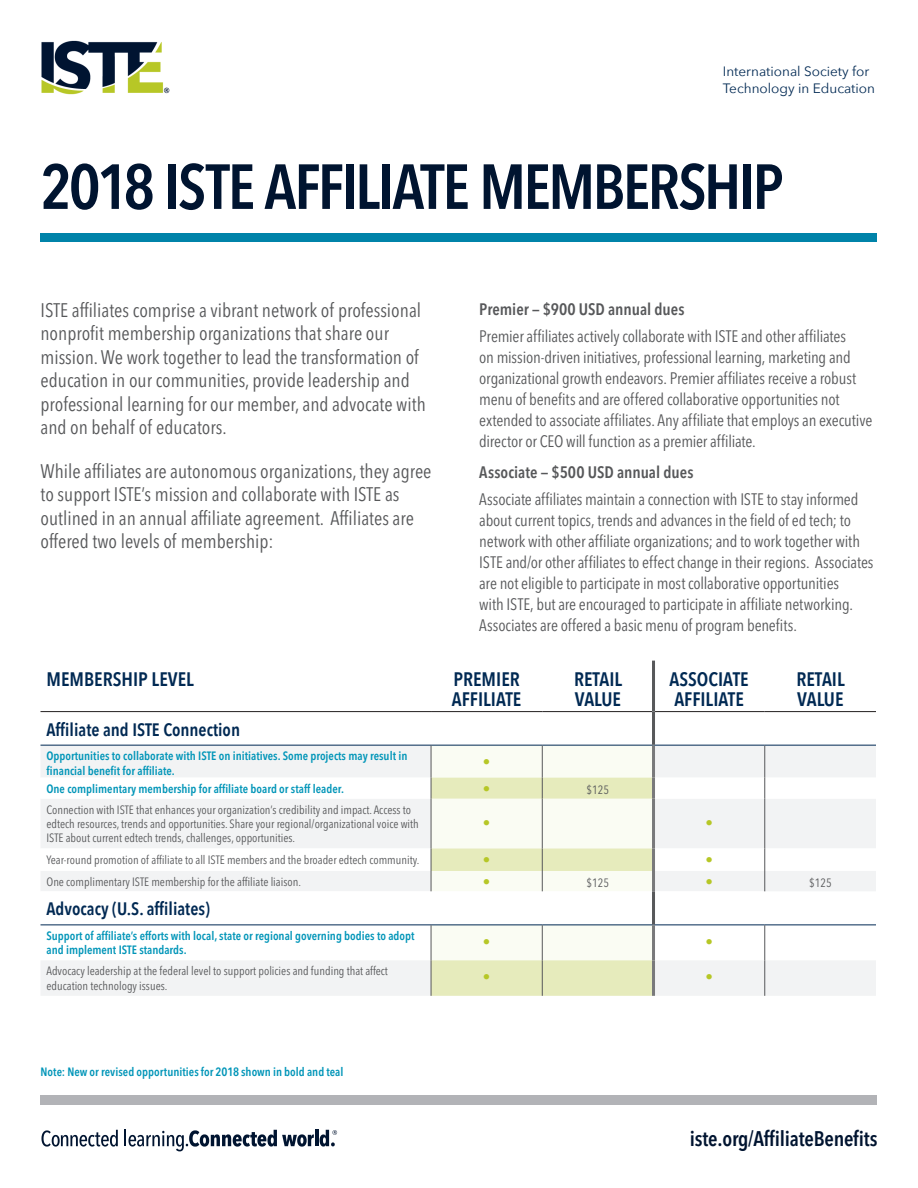
<style>
.page{position:relative;width:918px;height:1188px;background:#fff}
.page>*{position:absolute;margin:0;border:0;box-sizing:border-box;transform-origin:0 0}
.page_header{font:600 condensed 63px "Avenir Next LT Pro";letter-spacing:-.04em;color:#001430}
.t1{font:600 condensed 21px "Avenir Next LT Pro";letter-spacing:-.01em;color:#001430}
.terms{font:condensed 19.5px/23.4px "Avenir Next LT Pro";color:#57585a}
.t2{font:600 19.5px/19.5px "Avenir Next Condensed";color:#002953}
.t3{font:600 18px "Avenir Next Condensed";color:#002953}
.body{font:condensed 16.5px/21px "Avenir Next LT Pro";letter-spacing:-.01em;color:#57585a}
.dk_gray_subhead{font:600 condensed 16.5px "Avenir Next LT Pro";color:#57585a}
.green_dot2{font:15px "Avenir Next LT Pro";color:#b6c726}
.t4{font:13.5px "Avenir Next";color:#002953}
.terms-2{font:condensed 12px/14.4px "Avenir Next LT Pro";color:#57585a}
.terms-3{font:600 condensed 12px/14.4px "Avenir Next LT Pro";color:#0095b8}
.med_gray{font:600 condensed 12px "Avenir Next LT Pro";letter-spacing:.005em;color:#0095b8}
</style>
<div class="page">
<div style="left:40px;top:233px;width:838px;height:9px;background:#0083a9"></div>
<svg style="left:41px;top:1130px;width:77px;height:17px"></svg>
<svg style="left:124px;top:1130px;width:190px;height:21px"></svg>
<hr style="left:315px;top:1130px;width:3px;height:16px;background:#001430">
<svg style="left:320px;top:1130px;width:17px;height:17px"></svg>
<div style="left:40px;top:1096px;width:837px;height:9px;background:#b2b3b7"></div>
<img style="left:41px;top:40px;width:129px;height:55px">
<svg style="left:41px;top:746px;width:835px;height:250px;fill:#f2f3f4"></svg>
<div style="left:432px;top:746px;width:220px;height:32px;background:#fafcf3"></div>
<svg style="left:41px;top:778px;width:835px;height:93px;fill:#f2f3f4"></svg>
<svg style="left:432px;top:778px;width:220px;height:218px;fill:#fafcf3"></svg>
<hr style="left:40px;top:925px;width:391px;height:1px;background:#002953">
<hr style="left:431px;top:925px;width:111px;height:1px;background:#002953">
<hr style="left:542px;top:925px;width:112px;height:1px;background:#002953">
<hr style="left:654px;top:925px;width:111px;height:1px;background:#002953">
<hr style="left:765px;top:925px;width:111px;height:1px;background:#002953">
<hr style="left:40px;top:745px;width:391px;height:1px;background:#002953">
<hr style="left:431px;top:745px;width:111px;height:1px;background:#002953">
<hr style="left:542px;top:745px;width:112px;height:1px;background:#002953">
<hr style="left:654px;top:745px;width:111px;height:1px;background:#002953">
<hr style="left:765px;top:745px;width:111px;height:1px;background:#002953">
<hr style="left:40px;top:711px;width:391px;height:1px;background:#231f20">
<hr style="left:431px;top:711px;width:111px;height:1px;background:#231f20">
<hr style="left:542px;top:711px;width:110px;height:1px;background:#231f20">
<hr style="left:655px;top:711px;width:110px;height:1px;background:#231f20">
<hr style="left:765px;top:711px;width:111px;height:1px;background:#231f20">
<hr style="left:431px;top:746px;width:1px;height:32px;background:#57585a">
<hr style="left:542px;top:746px;width:1px;height:32px;background:#57585a">
<hr style="left:764px;top:746px;width:1px;height:32px;background:#57585a">
<svg style="left:431px;top:778px;width:1px;height:21px"></svg>
<svg style="left:542px;top:778px;width:1px;height:21px"></svg>
<svg style="left:764px;top:778px;width:1px;height:21px"></svg>
<hr style="left:431px;top:799px;width:1px;height:49px;background:#57585a">
<hr style="left:542px;top:799px;width:1px;height:49px;background:#57585a">
<hr style="left:764px;top:799px;width:1px;height:49px;background:#57585a">
<hr style="left:431px;top:925px;width:1px;height:35px;background:#57585a">
<hr style="left:542px;top:925px;width:1px;height:35px;background:#57585a">
<hr style="left:764px;top:925px;width:1px;height:35px;background:#57585a">
<hr style="left:431px;top:960px;width:1px;height:36px;background:#57585a">
<hr style="left:542px;top:960px;width:1px;height:36px;background:#57585a">
<hr style="left:764px;top:960px;width:1px;height:36px;background:#57585a">
<svg style="left:40px;top:848px;width:725px;height:77px"></svg>
<hr style="left:652px;top:661px;width:3px;height:51px;background:#57585a">
<hr style="left:652px;top:712px;width:3px;height:33px;background:#57585a">
<hr style="left:652px;top:891px;width:3px;height:34px;background:#57585a">
<hr style="left:652px;top:746px;width:3px;height:32px;background:#79797b">
<hr style="left:652px;top:778px;width:3px;height:21px;background:#79797b">
<hr style="left:652px;top:799px;width:3px;height:49px;background:#79797b">
<hr style="left:652px;top:848px;width:3px;height:23px;background:#79797b">
<hr style="left:652px;top:871px;width:3px;height:20px;background:#79797b">
<hr style="left:652px;top:925px;width:3px;height:35px;background:#79797b">
<hr style="left:652px;top:960px;width:3px;height:36px;background:#79797b">
<p class="t4" style="left:723px;top:60px;width:148px">International Society for</p>
<p class="t4" style="left:723px;top:77px;width:154px">Technology in Education</p>
<p class="page_header" style="left:40px;top:148px;width:745px">2018 ISTE AFFILIATE MEMBERSHIP</p>
<p class="terms" style="left:40px;top:299px;width:387px">ISTE affiliates comprise a vibrant network of professional nonprofit membership organizations that share our mission. We work together to lead the transformation of education in our communities, provide leadership and professional learning for our member, and advocate with and on behalf of educators.</p>
<p class="terms" style="left:40px;top:459px;width:393px">While affiliates are autonomous organizations, they agree to support ISTE’s mission and collaborate with ISTE as outlined in an annual affiliate agreement. Affiliates are offered two levels of membership:</p>
<p class="dk_gray_subhead" style="left:479px;top:299px;width:207px">Premier — $900 USD annual dues</p>
<p class="body" style="left:479px;top:325px;width:395px">Premier affiliates actively collaborate with ISTE and other affiliates<br>on mission-driven initiatives, professional learning, marketing and organizational growth endeavors. Premier affiliates receive a robust menu of benefits and are offered collaborative opportunities not extended to associate affiliates. Any affiliate that employs an executive director or CEO will function as a premier affiliate.</p>
<p class="dk_gray_subhead" style="left:479px;top:462px;width:216px">Associate — $500 USD annual dues</p>
<p class="body" style="left:479px;top:489px;width:396px">Associate affiliates maintain a connection with ISTE to stay informed about current topics, trends and advances in the field of ed tech; to network with other affiliate organizations; and to work together with ISTE and/or other affiliates to effect change in their regions. Associates are not eligible to participate in most collaborative opportunities<br>with ISTE, but are encouraged to participate in affiliate networking.<br>Associates are offered a basic menu of program benefits.</p>
<p class="t2" style="left:46px;top:669px;width:149px">MEMBERSHIP LEVEL</p>
<p class="t2" style="left:452px;top:669px;width:71px">PREMIER<br>AFFILIATE</p>
<p class="t2" style="left:574px;top:669px;width:50px">RETAIL<br>VALUE</p>
<p class="t2" style="left:670px;top:669px;width:81px">ASSOCIATE<br>AFFILIATE</p>
<p class="t2" style="left:796px;top:669px;width:50px">RETAIL<br>VALUE</p>
<p class="t3" style="left:46px;top:714px;width:195px">Affiliate and ISTE Connection</p>
<p class="terms-3" style="left:46px;top:749px;width:362px">Opportunities to collaborate with ISTE on initiatives. Some projects may result in financial benefit for affiliate.</p>
<p class="green_dot2" style="left:483px;top:753px;width:9px">•</p>
<p class="terms-3" style="left:46px;top:781px;width:299px">One complimentary membership for affiliate board or staff leader.</p>
<p class="green_dot2" style="left:483px;top:780px;width:9px">•</p>
<p class="terms-2" style="left:587px;top:783px;width:24px">$125</p>
<p class="terms-2" style="left:46px;top:802px;width:374px">Connection with ISTE that enhances your organization’s credibility and impact. Access to edtech resources, trends and opportunities. Share your regional/organizational voice with<br>ISTE about current edtech trends, challenges, opportunities.</p>
<p class="green_dot2" style="left:483px;top:814px;width:9px">•</p>
<p class="green_dot2" style="left:705px;top:814px;width:9px">•</p>
<p class="terms-2" style="left:46px;top:852px;width:374px">Year-round promotion of affiliate to all ISTE members and the broader edtech community.</p>
<p class="green_dot2" style="left:483px;top:850px;width:9px">•</p>
<p class="green_dot2" style="left:705px;top:850px;width:9px">•</p>
<p class="terms-2" style="left:46px;top:875px;width:256px">One complimentary ISTE membership for the affiliate liaison.</p>
<p class="green_dot2" style="left:483px;top:873px;width:9px">•</p>
<p class="terms-2" style="left:587px;top:876px;width:24px">$125</p>
<p class="green_dot2" style="left:705px;top:873px;width:9px">•</p>
<p class="terms-2" style="left:809px;top:876px;width:24px">$125</p>
<p class="t3" style="left:46px;top:893px;width:165px">Advocacy (U.S. affiliates)</p>
<p class="terms-3" style="left:46px;top:928px;width:370px">Support of affiliate’s efforts with local, state or regional governing bodies to adopt and implement ISTE standards.</p>
<p class="green_dot2" style="left:483px;top:933px;width:9px">•</p>
<p class="green_dot2" style="left:705px;top:933px;width:9px">•</p>
<p class="terms-2" style="left:46px;top:964px;width:343px">Advocacy leadership at the federal level to support policies and funding that affect education technology issues.</p>
<p class="green_dot2" style="left:483px;top:968px;width:9px">•</p>
<p class="green_dot2" style="left:705px;top:968px;width:9px">•</p>
<p class="med_gray" style="left:40px;top:1064px;width:305px">Note: New or revised opportunities for 2018 shown in bold and teal</p>
<p class="t1" style="left:690px;top:1126px;width:189px">iste.org/AffiliateBenefits</p>
</div>
